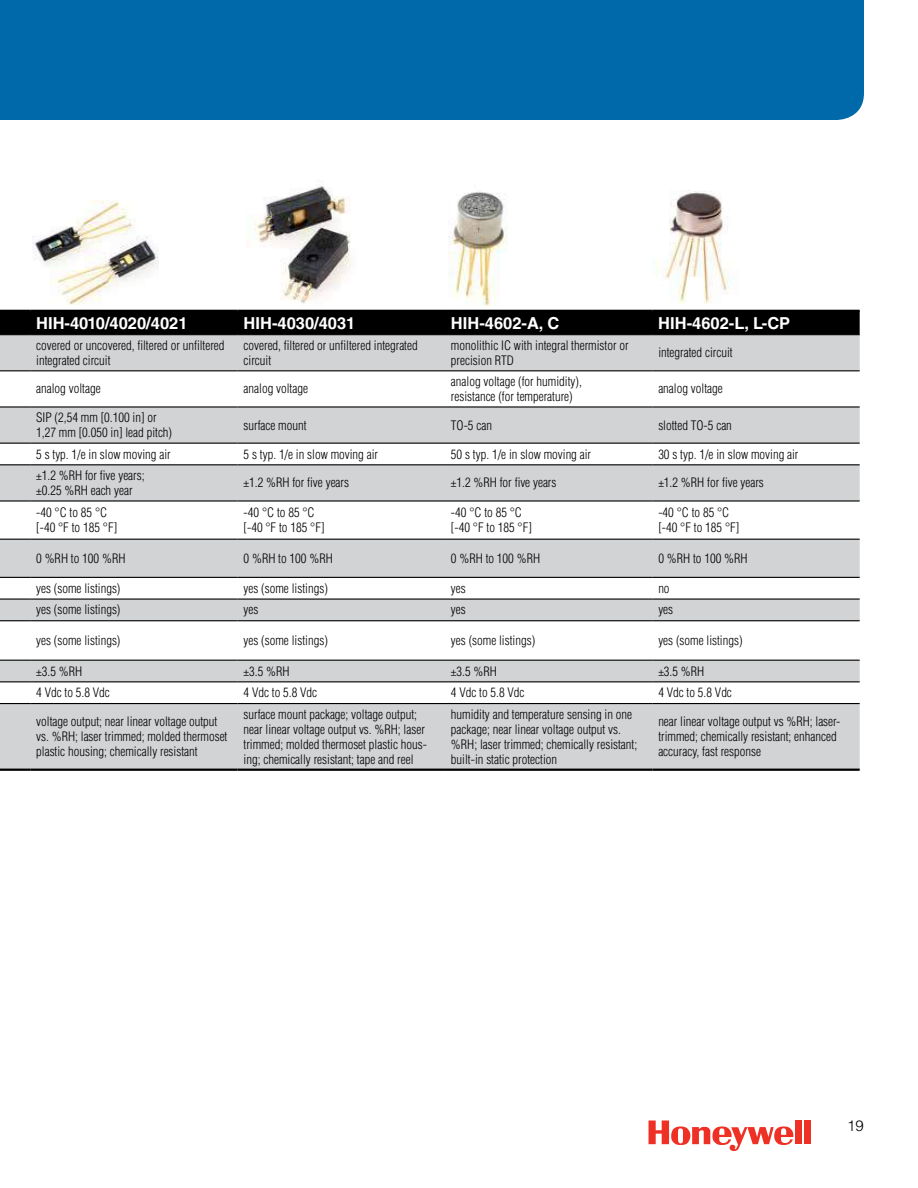
<style>
.page{position:relative;width:918px;height:1188px;background:#fff}
.page>*{position:absolute;margin:0;border:0;box-sizing:border-box;transform-origin:0 0}
.t1{font:700 16.5px "Helvetica LT Std";color:#fff}
.t2{font:300 15px "Helvetica LT Std";color:#000}
.t3{font:300 condensed 12.75px/15px "Helvetica LT Std";color:#000}
</style>
<div class="page">
<div style="left:795px;top:1120px;width:7px;height:24px;background:#ee3124"></div>
<div style="left:804px;top:1120px;width:7px;height:24px;background:#ee3124"></div>
<svg style="left:649px;top:1120px;width:144px;height:31px"></svg>
<div style="left:0;top:0;width:864px;height:120px;background:#0069aa"></div>
<div style="left:0;top:312px;width:860px;height:22px;background:#000"></div>
<svg style="left:0;top:335px;width:860px;height:434px;fill:#d1d3d4"></svg>
<svg style="left:0;top:540px;width:445px;height:80px"></svg>
<hr style="left:0;top:334px;width:30px;height:1px;background:#000">
<hr style="left:30px;top:334px;width:208px;height:1px;background:#000">
<hr style="left:238px;top:334px;width:207px;height:1px;background:#000">
<hr style="left:445px;top:334px;width:207px;height:1px;background:#000">
<hr style="left:652px;top:334px;width:208px;height:1px;background:#000">
<hr style="left:0;top:703px;width:30px;height:1px;background:#000">
<hr style="left:30px;top:703px;width:208px;height:1px;background:#000">
<hr style="left:238px;top:703px;width:207px;height:1px;background:#000">
<hr style="left:445px;top:703px;width:207px;height:1px;background:#000">
<hr style="left:652px;top:703px;width:208px;height:1px;background:#000">
<hr style="left:0;top:310px;width:30px;height:2px;background:#000">
<hr style="left:30px;top:310px;width:208px;height:2px;background:#000">
<hr style="left:238px;top:310px;width:207px;height:2px;background:#000">
<hr style="left:445px;top:310px;width:207px;height:2px;background:#000">
<hr style="left:652px;top:310px;width:208px;height:2px;background:#000">
<hr style="left:0;top:769px;width:30px;height:2px;background:#000">
<hr style="left:30px;top:769px;width:208px;height:2px;background:#000">
<hr style="left:238px;top:769px;width:207px;height:2px;background:#000">
<hr style="left:445px;top:769px;width:207px;height:2px;background:#000">
<hr style="left:652px;top:769px;width:208px;height:2px;background:#000">
<hr style="left:0;top:370px;width:30px;height:1px;background:#000">
<hr style="left:30px;top:370px;width:208px;height:1px;background:#000">
<hr style="left:238px;top:370px;width:207px;height:1px;background:#000">
<hr style="left:445px;top:370px;width:207px;height:1px;background:#000">
<hr style="left:652px;top:370px;width:208px;height:1px;background:#000">
<hr style="left:0;top:406px;width:30px;height:2px;background:#000">
<hr style="left:30px;top:406px;width:208px;height:2px;background:#000">
<hr style="left:238px;top:406px;width:207px;height:2px;background:#000">
<hr style="left:445px;top:406px;width:207px;height:2px;background:#000">
<hr style="left:652px;top:406px;width:208px;height:2px;background:#000">
<hr style="left:0;top:443px;width:30px;height:1px;background:#000">
<hr style="left:30px;top:443px;width:208px;height:1px;background:#000">
<hr style="left:238px;top:443px;width:207px;height:1px;background:#000">
<hr style="left:445px;top:443px;width:207px;height:1px;background:#000">
<hr style="left:652px;top:443px;width:208px;height:1px;background:#000">
<hr style="left:0;top:464px;width:30px;height:1px;background:#000">
<hr style="left:30px;top:464px;width:208px;height:1px;background:#000">
<hr style="left:238px;top:464px;width:207px;height:1px;background:#000">
<hr style="left:445px;top:464px;width:207px;height:1px;background:#000">
<hr style="left:652px;top:464px;width:208px;height:1px;background:#000">
<hr style="left:0;top:500px;width:30px;height:2px;background:#000">
<hr style="left:30px;top:500px;width:208px;height:2px;background:#000">
<hr style="left:238px;top:500px;width:207px;height:2px;background:#000">
<hr style="left:445px;top:500px;width:207px;height:2px;background:#000">
<hr style="left:652px;top:500px;width:208px;height:2px;background:#000">
<hr style="left:0;top:539px;width:30px;height:1px;background:#000">
<hr style="left:30px;top:539px;width:208px;height:1px;background:#000">
<hr style="left:238px;top:539px;width:207px;height:1px;background:#000">
<hr style="left:445px;top:539px;width:207px;height:1px;background:#000">
<hr style="left:652px;top:539px;width:208px;height:1px;background:#000">
<hr style="left:0;top:577px;width:30px;height:1px;background:#000">
<hr style="left:30px;top:577px;width:208px;height:1px;background:#000">
<hr style="left:238px;top:577px;width:207px;height:1px;background:#000">
<hr style="left:445px;top:577px;width:207px;height:1px;background:#000">
<hr style="left:652px;top:577px;width:208px;height:1px;background:#000">
<hr style="left:0;top:599px;width:30px;height:1px;background:#000">
<hr style="left:30px;top:599px;width:208px;height:1px;background:#000">
<hr style="left:238px;top:599px;width:207px;height:1px;background:#000">
<hr style="left:445px;top:599px;width:207px;height:1px;background:#000">
<hr style="left:652px;top:599px;width:208px;height:1px;background:#000">
<hr style="left:0;top:620px;width:30px;height:1px;background:#000">
<hr style="left:30px;top:620px;width:208px;height:1px;background:#000">
<hr style="left:238px;top:620px;width:207px;height:1px;background:#000">
<hr style="left:445px;top:620px;width:207px;height:1px;background:#000">
<hr style="left:652px;top:620px;width:208px;height:1px;background:#000">
<hr style="left:0;top:660px;width:30px;height:1px;background:#000">
<hr style="left:30px;top:660px;width:208px;height:1px;background:#000">
<hr style="left:238px;top:660px;width:207px;height:1px;background:#000">
<hr style="left:445px;top:660px;width:207px;height:1px;background:#000">
<hr style="left:652px;top:660px;width:208px;height:1px;background:#000">
<hr style="left:0;top:681px;width:30px;height:1px;background:#000">
<hr style="left:30px;top:681px;width:208px;height:1px;background:#000">
<hr style="left:238px;top:681px;width:207px;height:1px;background:#000">
<hr style="left:445px;top:681px;width:207px;height:1px;background:#000">
<hr style="left:652px;top:681px;width:208px;height:1px;background:#000">
<img style="left:246px;top:181px;width:105px;height:123px">
<img style="left:448px;top:192px;width:60px;height:114px">
<img style="left:33px;top:201px;width:126px;height:104px">
<img style="left:656px;top:191px;width:75px;height:113px">
<p class="t1" style="left:36px;top:313px;width:153px">HIH-4010/4020/4021</p>
<p class="t1" style="left:244px;top:313px;width:113px">HIH-4030/4031</p>
<p class="t1" style="left:451px;top:313px;width:110px">HIH-4602-A, C</p>
<p class="t1" style="left:658px;top:313px;width:133px">HIH-4602-L, L-CP</p>
<p class="t3" style="left:36px;top:338px;width:190px">covered or uncovered, filtered or unfiltered integrated circuit</p>
<p class="t3" style="left:244px;top:338px;width:176px">covered, filtered or unfiltered integrated circuit</p>
<p class="t3" style="left:451px;top:338px;width:179px">monolithic IC with integral thermistor or precision RTD</p>
<p class="t3" style="left:658px;top:345px;width:76px">integrated circuit</p>
<p class="t3" style="left:36px;top:381px;width:66px">analog voltage</p>
<p class="t3" style="left:244px;top:381px;width:66px">analog voltage</p>
<p class="t3" style="left:451px;top:374px;width:132px">analog voltage (for humidity), resistance (for temperature)</p>
<p class="t3" style="left:658px;top:381px;width:66px">analog voltage</p>
<p class="t3" style="left:36px;top:410px;width:137px">SIP (2,54 mm [0.100 in] or<br>1,27 mm [0.050 in] lead pitch)</p>
<p class="t3" style="left:244px;top:417px;width:65px">surface mount</p>
<p class="t3" style="left:451px;top:417px;width:43px">TO-5 can</p>
<p class="t3" style="left:658px;top:417px;width:75px">slotted TO-5 can</p>
<p class="t3" style="left:36px;top:446px;width:136px">5 s typ. 1/e in slow moving air</p>
<p class="t3" style="left:244px;top:446px;width:136px">5 s typ. 1/e in slow moving air</p>
<p class="t3" style="left:451px;top:446px;width:142px">50 s typ. 1/e in slow moving air</p>
<p class="t3" style="left:658px;top:446px;width:142px">30 s typ. 1/e in slow moving air</p>
<p class="t3" style="left:36px;top:468px;width:110px">±1.2 %RH for five years; ±0.25 %RH each year</p>
<p class="t3" style="left:244px;top:475px;width:107px">±1.2 %RH for five years</p>
<p class="t3" style="left:451px;top:475px;width:107px">±1.2 %RH for five years</p>
<p class="t3" style="left:658px;top:475px;width:107px">±1.2 %RH for five years</p>
<p class="t3" style="left:36px;top:505px;width:82px">-40 °C to 85 °C [-40 °F to 185 °F]</p>
<p class="t3" style="left:244px;top:505px;width:82px">-40 °C to 85 °C [-40 °F to 185 °F]</p>
<p class="t3" style="left:451px;top:505px;width:82px">-40 °C to 85 °C [-40 °F to 185 °F]</p>
<p class="t3" style="left:658px;top:505px;width:82px">-40 °C to 85 °C [-40 °F to 185 °F]</p>
<p class="t3" style="left:36px;top:551px;width:91px">0 %RH to 100 %RH</p>
<p class="t3" style="left:244px;top:551px;width:91px">0 %RH to 100 %RH</p>
<p class="t3" style="left:451px;top:551px;width:91px">0 %RH to 100 %RH</p>
<p class="t3" style="left:658px;top:551px;width:91px">0 %RH to 100 %RH</p>
<p class="t3" style="left:36px;top:581px;width:86px">yes (some listings)</p>
<p class="t3" style="left:244px;top:581px;width:86px">yes (some listings)</p>
<p class="t3" style="left:451px;top:581px;width:16px">yes</p>
<p class="t3" style="left:658px;top:581px;width:13px">no</p>
<p class="t3" style="left:36px;top:602px;width:86px">yes (some listings)</p>
<p class="t3" style="left:244px;top:602px;width:16px">yes</p>
<p class="t3" style="left:451px;top:602px;width:16px">yes</p>
<p class="t3" style="left:658px;top:602px;width:16px">yes</p>
<p class="t3" style="left:36px;top:633px;width:86px">yes (some listings)</p>
<p class="t3" style="left:244px;top:633px;width:86px">yes (some listings)</p>
<p class="t3" style="left:451px;top:633px;width:86px">yes (some listings)</p>
<p class="t3" style="left:658px;top:633px;width:86px">yes (some listings)</p>
<p class="t3" style="left:36px;top:663px;width:48px">±3.5 %RH</p>
<p class="t3" style="left:244px;top:663px;width:48px">±3.5 %RH</p>
<p class="t3" style="left:451px;top:663px;width:48px">±3.5 %RH</p>
<p class="t3" style="left:658px;top:663px;width:48px">±3.5 %RH</p>
<p class="t3" style="left:36px;top:685px;width:75px">4 Vdc to 5.8 Vdc</p>
<p class="t3" style="left:244px;top:685px;width:75px">4 Vdc to 5.8 Vdc</p>
<p class="t3" style="left:451px;top:685px;width:75px">4 Vdc to 5.8 Vdc</p>
<p class="t3" style="left:658px;top:685px;width:75px">4 Vdc to 5.8 Vdc</p>
<p class="t3" style="left:36px;top:714px;width:193px">voltage output; near linear voltage output vs. %RH; laser trimmed; molded thermoset plastic housing; chemically resistant</p>
<p class="t3" style="left:244px;top:707px;width:185px">surface mount package; voltage output; near linear voltage output vs. %RH; laser trimmed; molded thermoset plastic hous&shy;ing; chemically resistant; tape and reel</p>
<p class="t3" style="left:451px;top:706px;width:188px">humidity and temperature sensing in one package; near linear voltage output vs. %RH; laser trimmed; chemically resistant; built-in static protection</p>
<p class="t3" style="left:658px;top:714px;width:184px">near linear voltage output vs %RH; laser&shy;trimmed; chemically resistant; enhanced accuracy, fast response</p>
<p class="t2" style="left:847px;top:1117px;width:18px">19</p>
</div>
